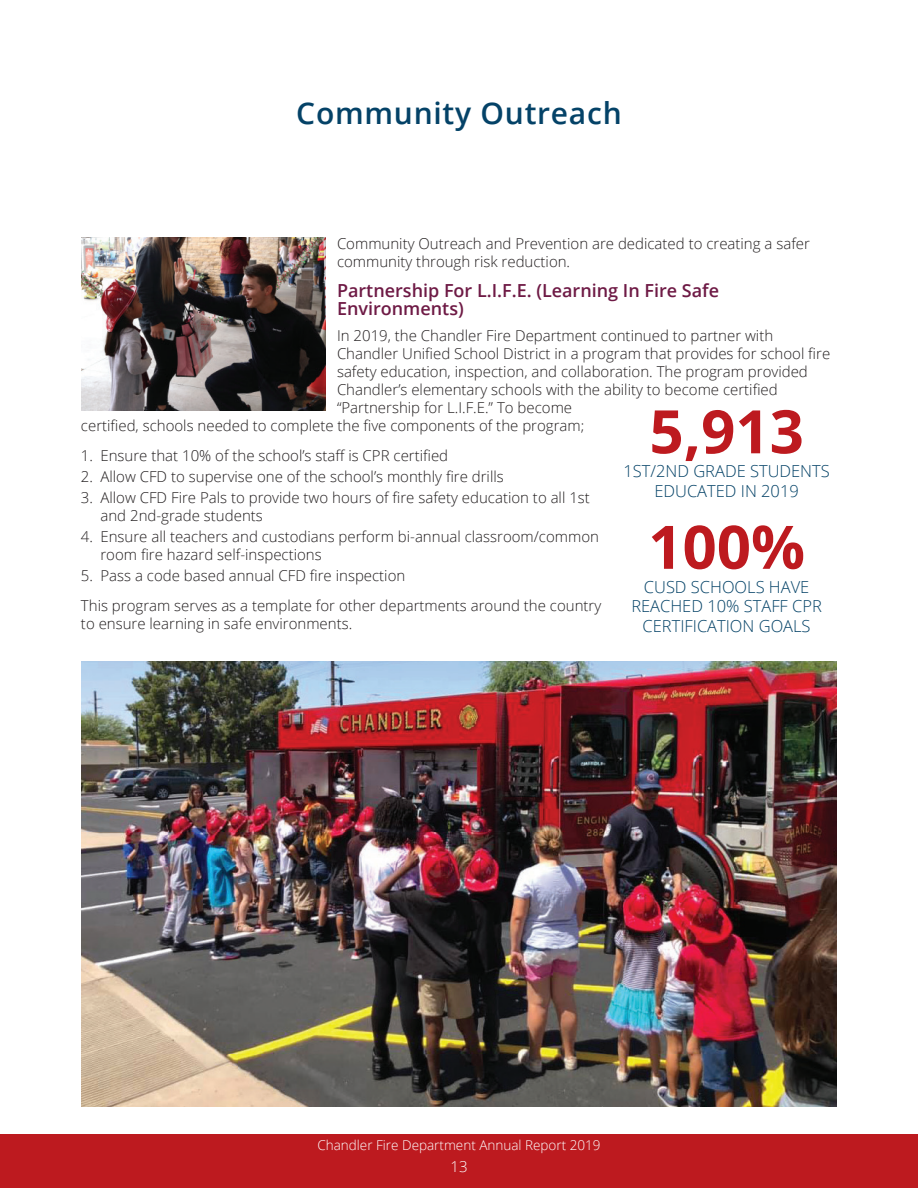
<style>
.page{position:relative;width:918px;height:1188px;background:#fff}
.page>*{position:absolute;margin:0;border:0;box-sizing:border-box;transform-origin:0 0}
.t1{font:700 60px "Open Sans";color:#bd1a1f}
.t2{font:600 30px "Open Sans";letter-spacing:.025em;color:#044267}
.t3{font:600 18px/18px "Open Sans";color:#6e1a45}
.t4{font:300 16.5px/19.5px "Open Sans";color:#044267;text-align:center}
.t5{font:300 15px/18px "Open Sans";color:#231f20}
.t6{font:300 15px "Open Sans";color:#fff}
.t7{font:300 13.5px "Open Sans";color:#fff}
</style>
<div class="page">
<div style="left:0;top:1134px;width:918px;height:54px;background:#bd1a1f"></div>
<img style="left:81px;top:662px;width:756px;height:445px">
<img style="left:81px;top:238px;width:244px;height:172px">
<h2 class="t2" style="left:296px;top:93px;width:327px">Community Outreach</h2>
<p class="t5" style="left:337px;top:234px;width:474px">Community Outreach and Prevention are dedicated to creating a safer community through risk reduction.</p>
<p class="t3" style="left:337px;top:281px;width:384px">Partnership For L.I.F.E. (Learning In Fire Safe<br>Environments)</p>
<p class="t5" style="left:337px;top:326px;width:438px">In 2019, the Chandler Fire Department continued to partner with</p>
<p class="t5" style="left:337px;top:344px;width:495px">Chandler Unified School District in a program that provides for school fire</p>
<p class="t5" style="left:337px;top:362px;width:472px">safety education, inspection, and collaboration. The program provided</p>
<p class="t5" style="left:337px;top:380px;width:442px">Chandler’s elementary schools with the ability to become certified</p>
<p class="t5" style="left:337px;top:398px;width:237px">“Partnership for L.I.F.E.” To become</p>
<p class="t5" style="left:81px;top:416px;width:505px">certified, schools needed to complete the five components of the program;</p>
<p class="t5" style="left:81px;top:446px;width:369px">1. Ensure that 10% of the school’s staff is CPR certified</p>
<p class="t5" style="left:81px;top:467px;width:424px">2. Allow CFD to supervise one of the school’s monthly fire drills</p>
<p class="t5" style="left:100px;top:488px;width:491px;text-indent:-20px">3. Allow CFD Fire Pals to provide two hours of fire safety education to all 1st and 2nd-grade students</p>
<p class="t5" style="left:100px;top:527px;width:500px;text-indent:-20px">4. Ensure all teachers and custodians perform bi-annual classroom/common room fire hazard self-inspections</p>
<p class="t5" style="left:81px;top:560px;width:522px;line-height:30px">5. Pass a code based annual CFD fire inspection<br>This program serves as a template for other departments around the country</p>
<p class="t5" style="left:81px;top:614px;width:273px">to ensure learning in safe environments.</p>
<h1 class="t1" style="left:649px;top:389px;width:156px">5,913</h1>
<p class="t4" style="left:623px;top:461px;width:208px">1ST/2ND GRADE STUDENTS<br>EDUCATED IN 2019</p>
<h1 class="t1" style="left:648px;top:505px;width:158px">100%</h1>
<p class="t4" style="left:631px;top:596px;width:192px">REACHED 10% STAFF CPR<br>CERTIFICATION GOALS</p>
<p class="t4" style="left:644px;top:577px;width:167px">CUSD SCHOOLS HAVE</p>
<p class="t7" style="left:317px;top:1136px;width:285px">Chandler Fire Department Annual Report 2019</p>
<p class="t6" style="left:450px;top:1157px;width:19px">13</p>
</div>
